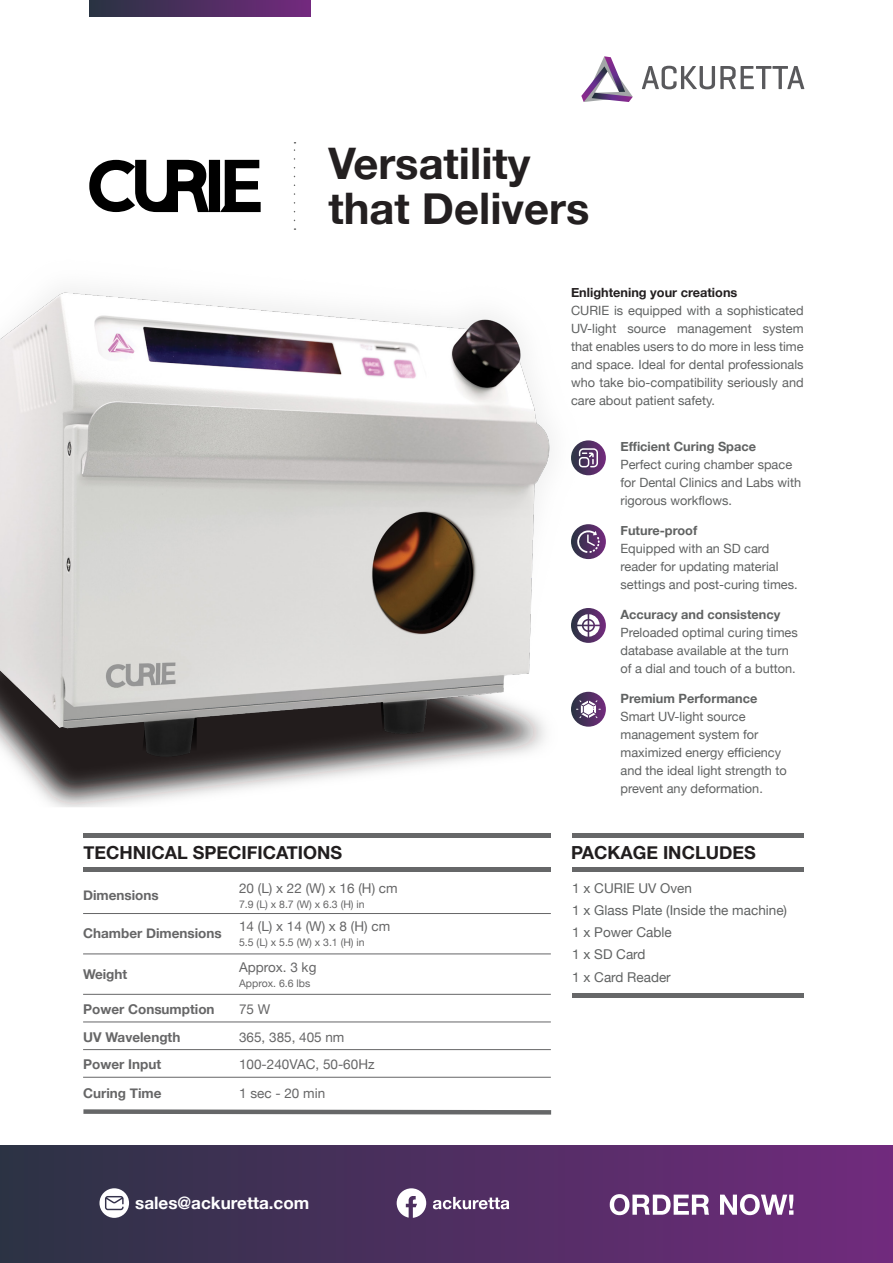
<style>
.page{position:relative;width:893px;height:1263px;background:#fff}
.page>*{position:absolute;margin:0;border:0;box-sizing:border-box;transform-origin:0 0}
.t1{font:700 43.5px/45px "Helvetica Neue";color:#231f20}
.t2{font:700 18px "Helvetica Neue";color:#211e1f}
.t3{font:700 17.1px "Helvetica Neue";color:#fff}
.t4{font:13.5px "Helvetica Neue";color:#666667}
.t5{font:700 13.5px "Helvetica Neue";color:#666667}
.t6{font:13.5px/22.2px "Helvetica Neue";color:#606262}
.t7{font:12.75px/18px "Helvetica Neue";color:#606262}
.t8{font:700 12.75px "Helvetica Neue";color:#606262}
.t9{font:700 12.75px "Helvetica Neue";color:#231f20}
.t10{font:10.5px "Helvetica Neue";color:#666667}
</style>
<div class="page">
<div style="left:0;top:1145px;width:893px;height:118px;background:linear-gradient(to right,#2b3344,#712a7e)"></div>
<svg style="left:581px;top:56px;width:52px;height:46px"></svg>
<svg style="left:642px;top:66px;width:162px;height:23px"></svg>
<div style="left:83px;top:833px;width:468px;height:5px;background:#666768"></div>
<div style="left:83px;top:867px;width:468px;height:5px;background:#666768"></div>
<svg style="left:83px;top:1109px;width:468px;height:5px;background:#7c7d7e"></svg>
<div style="left:572px;top:833px;width:232px;height:5px;background:#666768"></div>
<div style="left:572px;top:867px;width:232px;height:5px;background:#666768"></div>
<hr style="left:572px;top:993px;width:232px;height:4px;background:#666768">
<div style="left:89px;top:0;width:221px;height:16px;background:linear-gradient(to right,#293342,#73297e)"></div>
<hr style="left:83px;top:913px;width:468px;height:1px;background:#666667">
<hr style="left:83px;top:954px;width:468px;height:1px;background:#666667">
<hr style="left:83px;top:994px;width:468px;height:1px;background:#666667">
<hr style="left:83px;top:1022px;width:468px;height:1px;background:#666667">
<hr style="left:83px;top:1049px;width:468px;height:1px;background:#666667">
<hr style="left:83px;top:1077px;width:468px;height:1px;background:#666667">
<svg style="left:433px;top:1197px;width:76px;height:12px"></svg>
<svg style="left:610px;top:1194px;width:99px;height:21px"></svg>
<svg style="left:720px;top:1194px;width:73px;height:21px"></svg>
<svg style="left:99px;top:1188px;width:30px;height:30px"></svg>
<svg style="left:397px;top:1188px;width:29px;height:30px"></svg>
<svg style="left:294px;top:142px;width:1px;height:78px"></svg>
<svg style="left:89px;top:160px;width:172px;height:52px"></svg>
<svg style="left:571px;top:692px;width:35px;height:35px"></svg>
<svg style="left:596px;top:708px;width:5px;height:10px"></svg>
<img style="left:571px;top:440px;width:35px;height:268px">
<img style="left:48px;top:641px;width:548px;height:166px">
<img style="left:0;top:290px;width:556px;height:511px">
<h1 class="t1" style="left:328px;top:142px;width:262px">Versatility that Delivers</h1>
<p class="t9" style="left:571px;top:282px;width:168px">Enlightening your creations</p>
<p class="t7" style="left:571px;top:302px;width:234px;text-align:justify">CURIE is equipped with a sophisticated UV-light source management system that enables users to do more in less time and space. Ideal for dental professionals who take bio-compatibility seriously and care about patient safety.</p>
<p class="t8" style="left:620px;top:437px;width:137px">Efficient Curing Space</p>
<p class="t7" style="left:620px;top:457px;width:182px">Perfect curing chamber space for Dental Clinics and Labs with rigorous workflows.</p>
<p class="t8" style="left:620px;top:521px;width:78px">Future-proof</p>
<p class="t7" style="left:620px;top:540px;width:179px">Equipped with an SD card reader for updating material settings and post-curing times.</p>
<h2 class="t2" style="left:83px;top:839px;width:260px">TECHNICAL SPECIFICATIONS</h2>
<p class="t5" style="left:83px;top:885px;width:77px">Dimensions</p>
<p class="t4" style="left:239px;top:878px;width:160px">20 (L) x 22 (W) x 16 (H) cm</p>
<p class="t10" style="left:239px;top:897px;width:127px">7.9 (L) x 8.7 (W) x 6.3 (H) in</p>
<p class="t5" style="left:83px;top:923px;width:140px">Chamber Dimensions</p>
<p class="t4" style="left:239px;top:917px;width:153px">14 (L) x 14 (W) x 8 (H) cm</p>
<p class="t10" style="left:239px;top:935px;width:127px">5.5 (L) x 5.5 (W) x 3.1 (H) in</p>
<p class="t5" style="left:83px;top:963px;width:46px">Weight</p>
<p class="t4" style="left:239px;top:957px;width:79px">Approx. 3 kg</p>
<p class="t10" style="left:239px;top:975px;width:73px">Approx. 6.6 lbs</p>
<p class="t5" style="left:83px;top:998px;width:133px">Power Consumption</p>
<p class="t4" style="left:239px;top:999px;width:33px">75 W</p>
<p class="t5" style="left:83px;top:1026px;width:99px">UV Wavelength</p>
<p class="t4" style="left:239px;top:1027px;width:107px">365, 385, 405 nm</p>
<p class="t5" style="left:83px;top:1054px;width:79px">Power Input</p>
<p class="t4" style="left:239px;top:1055px;width:137px">100-240VAC, 50-60Hz</p>
<p class="t5" style="left:83px;top:1083px;width:80px">Curing Time</p>
<p class="t4" style="left:239px;top:1083px;width:88px">1 sec - 20 min</p>
<h3 class="t3" style="left:135px;top:1189px;width:176px">sales@ackuretta.com</h3>
<p class="t8" style="left:620px;top:604px;width:161px">Accuracy and consistency</p>
<p class="t7" style="left:620px;top:624px;width:179px">Preloaded optimal curing times database available at the turn of a dial and touch of a button.</p>
<p class="t8" style="left:620px;top:688px;width:138px">Premium Performance</p>
<p class="t7" style="left:620px;top:708px;width:168px">Smart UV-light source management system for maximized energy efficiency and the ideal light strength to prevent any deformation.</p>
<h2 class="t2" style="left:571px;top:839px;width:186px">PACKAGE INCLUDES</h2>
<p class="t6" style="left:572px;top:878px;width:216px">1 x CURIE UV Oven<br>1 x Glass Plate (Inside the machine)<br>1 x Power Cable<br>1 x SD Card<br>1 x Card Reader</p>
</div>
